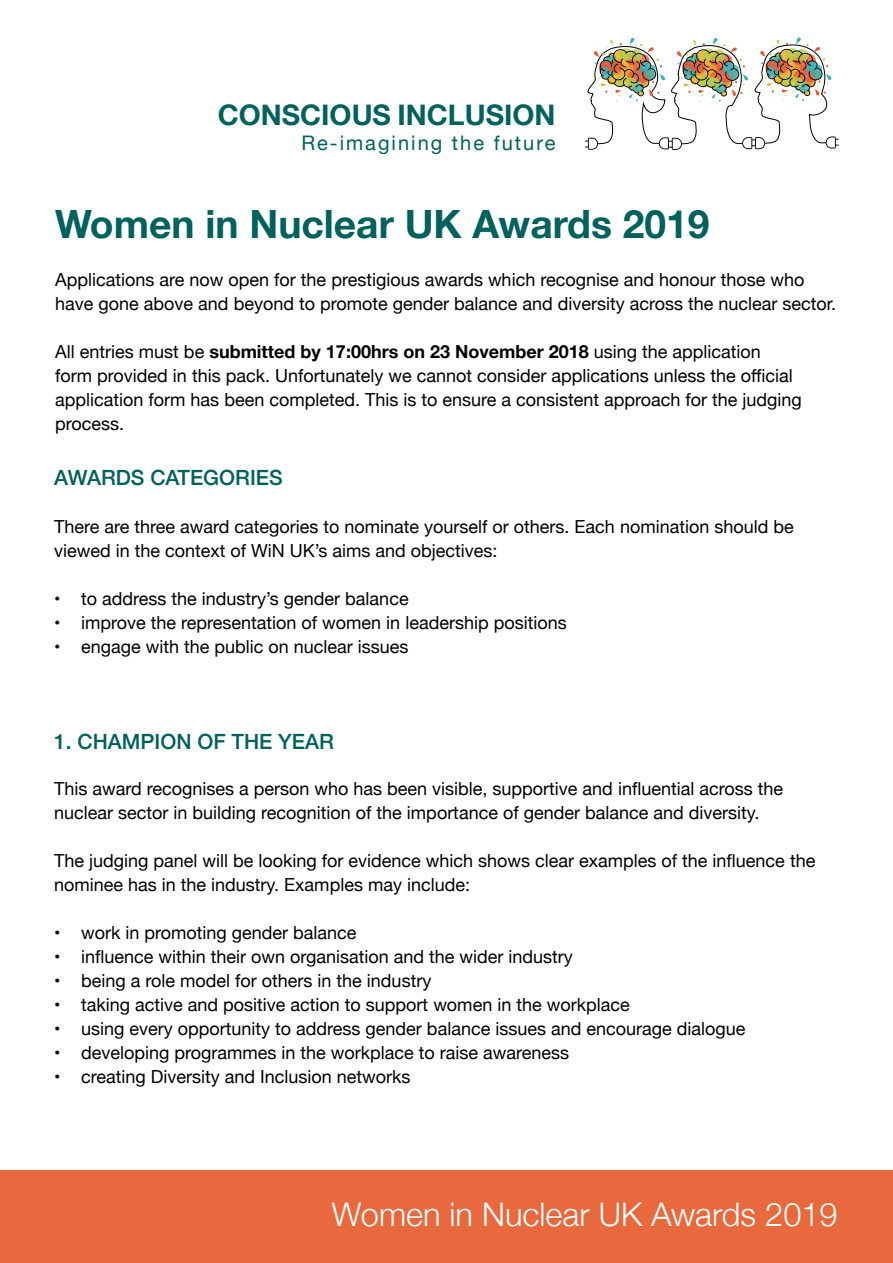
<style>
.page{position:relative;width:893px;height:1263px;background:#fff}
.page>*{position:absolute;margin:0;border:0;box-sizing:border-box;transform-origin:0 0}
.t1{font:700 39px "Helvetica Neue";color:#00615d}
.t2{font:300 32.55px "Helvetica Neue";color:#fff}
.t3{font:700 28.35px "Helvetica Neue";color:#00615d}
.t4{font:500 21px "Helvetica Neue";color:#00615d}
.t5{font:20.1px "Helvetica Neue";letter-spacing:.1em;color:#00615d}
.t6{font:18px/24px "Helvetica Neue";color:#000}
.s1{font-weight:700}
</style>
<div class="page">
<div style="left:0;top:1170px;width:893px;height:93px;background:#e8693d"></div>
<svg style="left:585px;top:37px;width:254px;height:113px"></svg>
<h3 class="t3" style="left:218px;top:93px;width:339px">CONSCIOUS INCLUSION</h3>
<p class="t5" style="left:301px;top:128px;width:256px">Re-imagining the future</p>
<h1 class="t1" style="left:55px;top:193px;width:656px">Women in Nuclear UK Awards 2019</h1>
<p class="t6" style="left:55px;top:268px;width:782px">Applications are now open for the prestigious awards which recognise and honour those who have gone above and beyond to promote gender balance and diversity across the nuclear sector.</p>
<p class="t6" style="left:55px;top:340px;width:748px">All entries must be <span class="s1">submitted by 17:00hrs on 23 November 2018</span> using the application form provided in this pack. Unfortunately we cannot consider applications unless the official application form has been completed. This is to ensure a consistent approach for the judging process.</p>
<p class="t4" style="left:54px;top:461px;width:230px">AWARDS CATEGORIES</p>
<p class="t6" style="left:54px;top:516px;width:741px">There are three award categories to nominate yourself or others. Each nomination should be viewed in the context of WiN UK’s aims and objectives:</p>
<p class="t6" style="left:54px;top:588px;width:356px">• to address the industry’s gender balance</p>
<p class="t6" style="left:54px;top:612px;width:514px">• improve the representation of women in leadership positions</p>
<p class="t6" style="left:54px;top:636px;width:356px">• engage with the public on nuclear issues</p>
<p class="t4" style="left:54px;top:725px;width:281px">1. CHAMPION OF THE YEAR</p>
<p class="t6" style="left:54px;top:777px;width:730px">This award recognises a person who has been visible, supportive and influential across the nuclear sector in building recognition of the importance of gender balance and diversity.</p>
<p class="t6" style="left:54px;top:849px;width:763px">The judging panel will be looking for evidence which shows clear examples of the influence the nominee has in the industry. Examples may include:</p>
<p class="t6" style="left:54px;top:921px;width:304px">• work in promoting gender balance</p>
<p class="t6" style="left:54px;top:945px;width:520px">• influence within their own organisation and the wider industry</p>
<p class="t6" style="left:54px;top:969px;width:379px">• being a role model for others in the industry</p>
<p class="t6" style="left:54px;top:993px;width:577px">• taking active and positive action to support women in the workplace</p>
<p class="t6" style="left:54px;top:1017px;width:693px">• using every opportunity to address gender balance issues and encourage dialogue</p>
<p class="t6" style="left:54px;top:1041px;width:517px">• developing programmes in the workplace to raise awareness</p>
<p class="t6" style="left:54px;top:1065px;width:358px">• creating Diversity and Inclusion networks</p>
<h2 class="t2" style="left:332px;top:1188px;width:507px">Women in Nuclear UK Awards 2019</h2>
</div>
